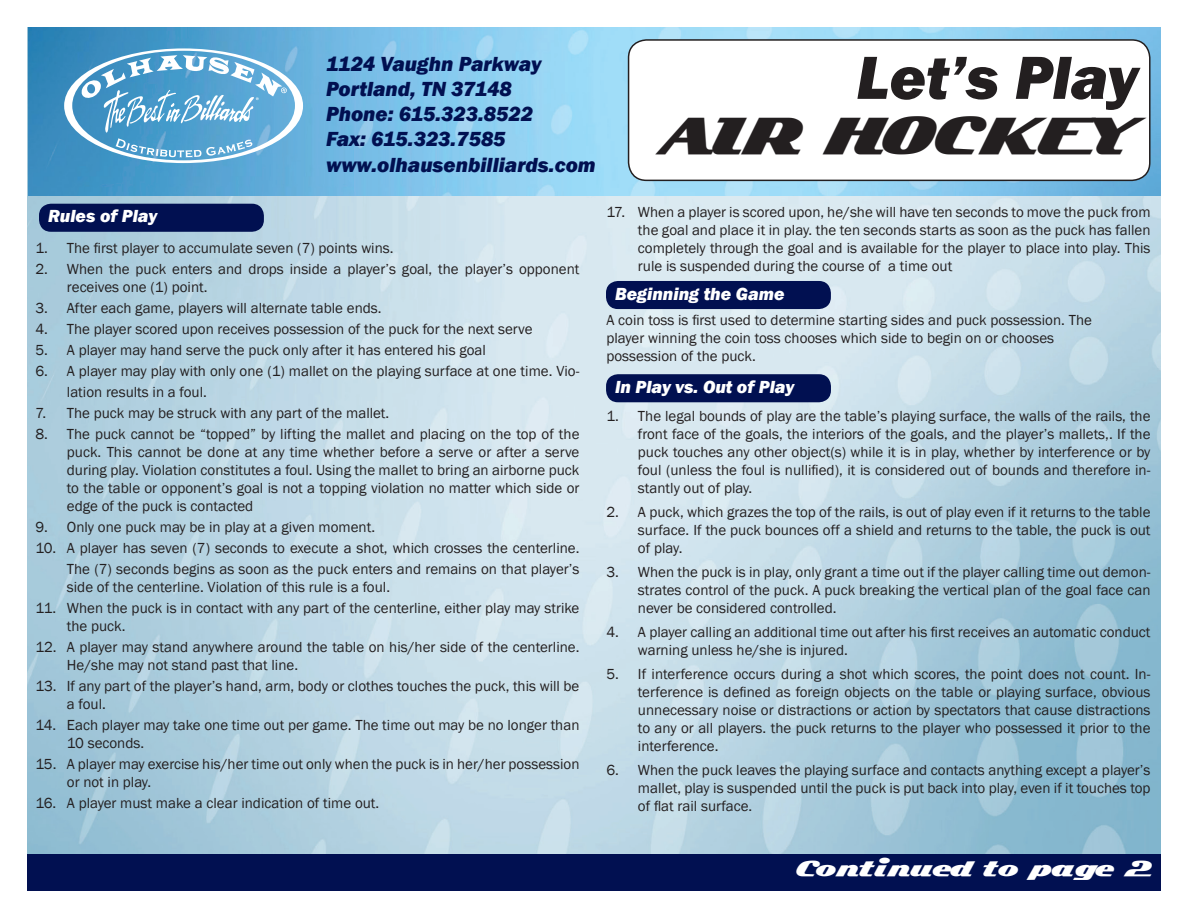
<style>
.page{position:relative;width:1188px;height:918px;background:#fff}
.page>*{position:absolute;margin:0;border:0;box-sizing:border-box;transform-origin:0 0}
.t1{font:italic 800 63px "Franklin Gothic";color:#231f20}
.t2{font:51px "Kelvinized Normal";color:#231f20;scale:.9 1}
.t3{font:italic 800 21px/25.2px "Franklin Gothic";color:#011051}
.t4{font:21px "Kelvinized Normal";color:#fff}
.t5{font:italic 800 18px "Franklin Gothic";color:#fff}
.t6{font:15px/18px "Franklin Gothic";color:#231f20}
</style>
<div class="page">
<img style="left:27px;top:27px;width:1134px;height:827px">
<div style="left:39px;top:204px;width:225px;height:28px;background:#011051;border-radius:12px"></div>
<div style="left:606px;top:281px;width:225px;height:28px;background:#011051;border-radius:12px"></div>
<div style="left:606px;top:374px;width:225px;height:28px;background:#011051;border-radius:12px"></div>
<div style="left:27px;top:854px;width:1134px;height:37px;background:#011051"></div>
<img style="left:28px;top:27px;width:1133px;height:168px">
<svg style="left:64px;top:48px;width:239px;height:115px;background:#71b0d6"></svg>
<div style="left:629px;top:40px;width:521px;height:140px;background:#fff;border-radius:18px"></div>
<div style="left:628px;top:39px;width:523px;height:142px;border:2px solid #231f20;border-radius:18px"></div>
<h3 class="t3" style="left:326px;top:51px;width:271px">1124 Vaughn Parkway<br>Portland, TN 37148<br>Phone: 615.323.8522<br>Fax: 615.323.7585 www.olhausenbilliards.com</h3>
<h1 class="t1" style="left:856px;top:37px;width:283px">Let’s Play</h1>
<h2 class="t2" style="left:656px;top:102px;width:537px">AIR HOCKEY</h2>
<p class="t5" style="left:48px;top:204px;width:111px">Rules of Play</p>
<p class="t6" style="left:35px;top:240px;width:360px">1. The first player to accumulate seven (7) points wins.</p>
<p class="t6" style="left:67px;top:261px;width:514px;text-indent:-31px">2. When the puck enters and drops inside a player’s goal, the player’s opponent receives one (1) point.</p>
<p class="t6" style="left:35px;top:300px;width:348px">3. After each game, players will alternate table ends.</p>
<p class="t6" style="left:35px;top:321px;width:499px">4. The player scored upon receives possession of the puck for the next serve</p>
<p class="t6" style="left:35px;top:342px;width:452px">5. A player may hand serve the puck only after it has entered his goal</p>
<p class="t6" style="left:67px;top:361px;width:514px;line-height:21px;text-indent:-32px">6. A player may play with only one (1) mallet on the playing surface at one time. Vio&shy;lation results in a foul.</p>
<p class="t6" style="left:35px;top:405px;width:355px">7. The puck may be struck with any part of the mallet.</p>
<p class="t6" style="left:67px;top:426px;width:514px;text-align:justify;text-indent:-32px">8. The puck cannot be “topped” by lifting the mallet and placing on the top of the puck. This cannot be done at any time whether before a serve or after a serve during play. Violation constitutes a foul. Using the mallet to bring an airborne puck to the table or opponent’s goal is not a topping violation no matter which side or edge of the puck is contacted</p>
<p class="t6" style="left:35px;top:519px;width:341px">9. Only one puck may be in play at a given moment.</p>
<p class="t6" style="left:35px;top:538px;width:546px;line-height:21px;text-align:right">10. A player has seven (7) seconds to execute a shot, which crosses the centerline.<br>The (7) seconds begins as soon as the puck enters and remains on that player’s</p>
<p class="t6" style="left:67px;top:579px;width:325px">side of the centerline. Violation of this rule is a foul.</p>
<p class="t6" style="left:67px;top:600px;width:514px;text-indent:-32px">11. When the puck is in contact with any part of the centerline, either play may strike the puck.</p>
<p class="t6" style="left:67px;top:639px;width:514px;text-indent:-32px">12. A player may stand anywhere around the table on his/her side of the centerline.<br>He/she may not stand past that line.</p>
<p class="t6" style="left:67px;top:678px;width:514px;text-indent:-32px">13. If any part of the player’s hand, arm, body or clothes touches the puck, this will be a foul.</p>
<p class="t6" style="left:67px;top:717px;width:514px;text-indent:-32px">14. Each player may take one time out per game. The time out may be no longer than<br>10 seconds.</p>
<p class="t6" style="left:67px;top:756px;width:514px;text-indent:-32px">15. A player may exercise his/her time out only when the puck is in her/her possession or not in play.</p>
<p class="t6" style="left:35px;top:795px;width:345px">16. A player must make a clear indication of time out.</p>
<p class="t6" style="left:638px;top:204px;width:514px;text-align:justify;text-indent:-31px">17. When a player is scored upon, he/she will have ten seconds to move the puck from the goal and place it in play. the ten seconds starts as soon as the puck has fallen completely through the goal and is available for the player to place into play. This rule is suspended during the course of a time out</p>
<p class="t5" style="left:615px;top:282px;width:171px">Beginning the Game</p>
<p class="t6" style="left:606px;top:312px;width:487px">A coin toss is first used to determine starting sides and puck possession. The player winning the coin toss chooses which side to begin on or chooses possession of the puck.</p>
<p class="t5" style="left:615px;top:375px;width:180px">In Play vs. Out of Play</p>
<p class="t6" style="left:638px;top:408px;width:514px;text-align:justify;text-indent:-31px">1. The legal bounds of play are the table’s playing surface, the walls of the rails, the front face of the goals, the interiors of the goals, and the player’s mallets,. If the puck touches any other object(s) while it is in play, whether by interference or by foul (unless the foul is nullified), it is considered out of bounds and therefore in&shy;stantly out of play.</p>
<p class="t6" style="left:638px;top:504px;width:514px;text-align:justify;text-indent:-31px">2. A puck, which grazes the top of the rails, is out of play even if it returns to the table surface. If the puck bounces off a shield and returns to the table, the puck is out of play.</p>
<p class="t6" style="left:638px;top:564px;width:514px;text-align:justify;text-indent:-31px">3. When the puck is in play, only grant a time out if the player calling time out demon&shy;strates control of the puck. A puck breaking the vertical plan of the goal face can never be considered controlled.</p>
<p class="t6" style="left:638px;top:624px;width:514px;text-indent:-31px">4. A player calling an additional time out after his first receives an automatic conduct warning unless he/she is injured.</p>
<p class="t6" style="left:638px;top:666px;width:514px;text-align:justify;text-indent:-32px">5. If interference occurs during a shot which scores, the point does not count. In&shy;terference is defined as foreign objects on the table or playing surface, obvious unnecessary noise or distractions or action by spectators that cause distractions to any or all players. the puck returns to the player who possessed it prior to the interference.</p>
<p class="t6" style="left:638px;top:762px;width:514px;text-align:justify;text-indent:-32px">6. When the puck leaves the playing surface and contacts anything except a player’s mallet, play is suspended until the puck is put back into play, even if it touches top of flat rail surface.</p>
<h3 class="t4" style="left:796px;top:855px;width:357px">Continued to page 2</h3>
</div>
